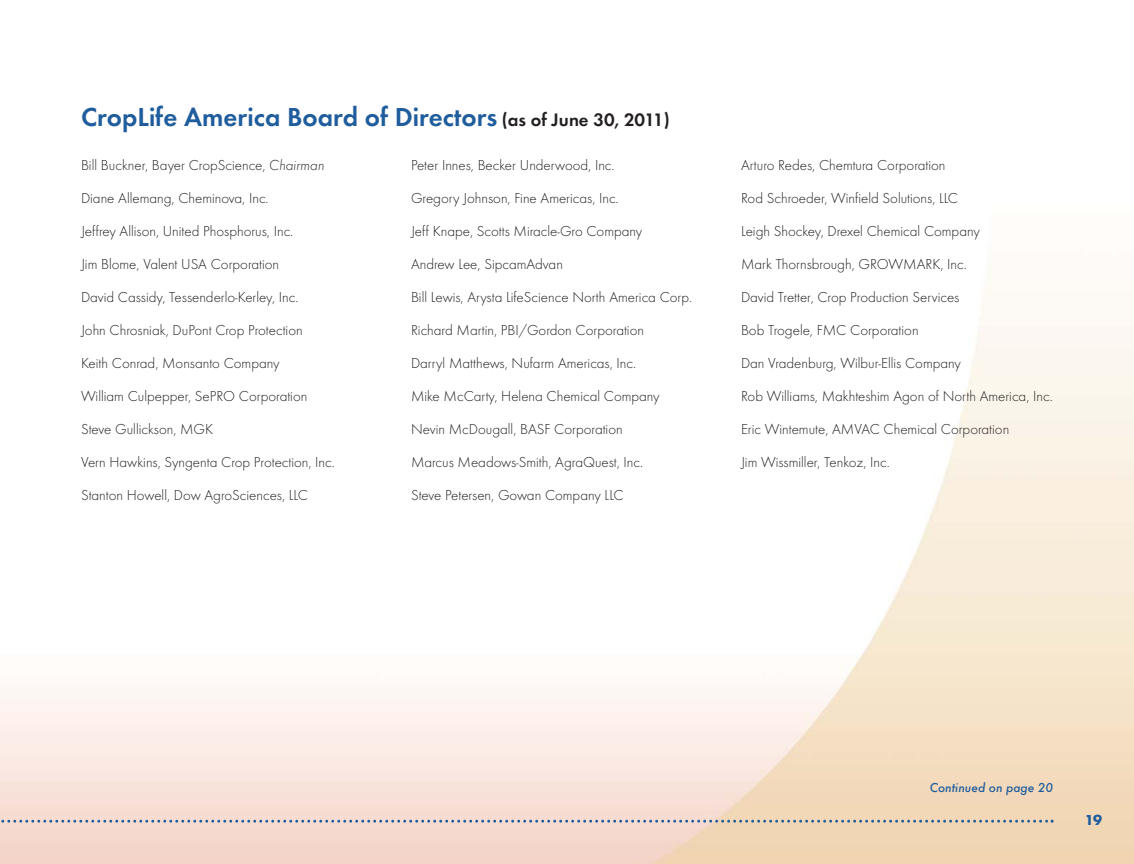
<style>
.page{position:relative;width:1134px;height:864px;background:#fff}
.page>*{position:absolute;margin:0;border:0;box-sizing:border-box;transform-origin:0 0}
.t1{font:600 27px "Futura T";color:#205d9d}
.t2{font:300 15px/33px "Futura T";color:#231f20}
.t3{font:700 15px "Futura T";color:#205d9d}
.t4{font:italic 500 13.5px "Futura T";color:#205d9d}
.s1{font-size:18.75px;color:#231f20}
.s2{font-style:italic}
</style>
<div class="page">
<svg style="left:0;top:820px;width:1054px;height:3px;background:#acafb9"></svg>
<h1 class="t1" style="left:81px;top:105px;width:590px">CropLife America Board of Directors <span class="s1">(as of June 30, 2011)</span></h1>
<p class="t2" style="left:81px;top:150px;width:255px">Bill Buckner, Bayer CropScience, <span class="s2">Chairman </span>Diane Allemang, Cheminova, Inc.<br>Jeffrey Allison, United Phosphorus, Inc.<br>Jim Blome, Valent USA Corporation<br>David Cassidy, Tessenderlo-Kerley, Inc.<br>John Chrosniak, DuPont Crop Protection<br>Keith Conrad, Monsanto Company<br>William Culpepper, SePRO Corporation Steve Gullickson, MGK<br>Vern Hawkins, Syngenta Crop Protection, Inc.<br>Stanton Howell, Dow AgroSciences, LLC</p>
<p class="t2" style="left:411px;top:150px;width:283px">Peter Innes, Becker Underwood, Inc.<br>Gregory Johnson, Fine Americas, Inc.<br>Jeff Knape, Scotts Miracle-Gro Company<br>Andrew Lee, SipcamAdvan<br>Bill Lewis, Arysta LifeScience North America Corp.<br>Richard Martin, PBI/Gordon Corporation<br>Darryl Matthews, Nufarm Americas, Inc.<br>Mike McCarty, Helena Chemical Company Nevin McDougall, BASF Corporation<br>Marcus Meadows-Smith, AgraQuest, Inc.<br>Steve Petersen, Gowan Company LLC</p>
<p class="t2" style="left:741px;top:150px;width:313px">Arturo Redes, Chemtura Corporation<br>Rod Schroeder, Winfield Solutions, LLC<br>Leigh Shockey, Drexel Chemical Company<br>Mark Thornsbrough, GROWMARK, Inc.<br>David Tretter, Crop Production Services<br>Bob Trogele, FMC Corporation<br>Dan Vradenburg, Wilbur-Ellis Company<br>Rob Williams, Makhteshim Agon of North America, Inc.<br>Eric Wintemute, AMVAC Chemical Corporation<br>Jim Wissmiller, Tenkoz, Inc.</p>
<p class="t4" style="left:930px;top:782px;width:125px">Continued on page 20</p>
<p class="t3" style="left:1085px;top:814px;width:19px">19</p>
</div>
